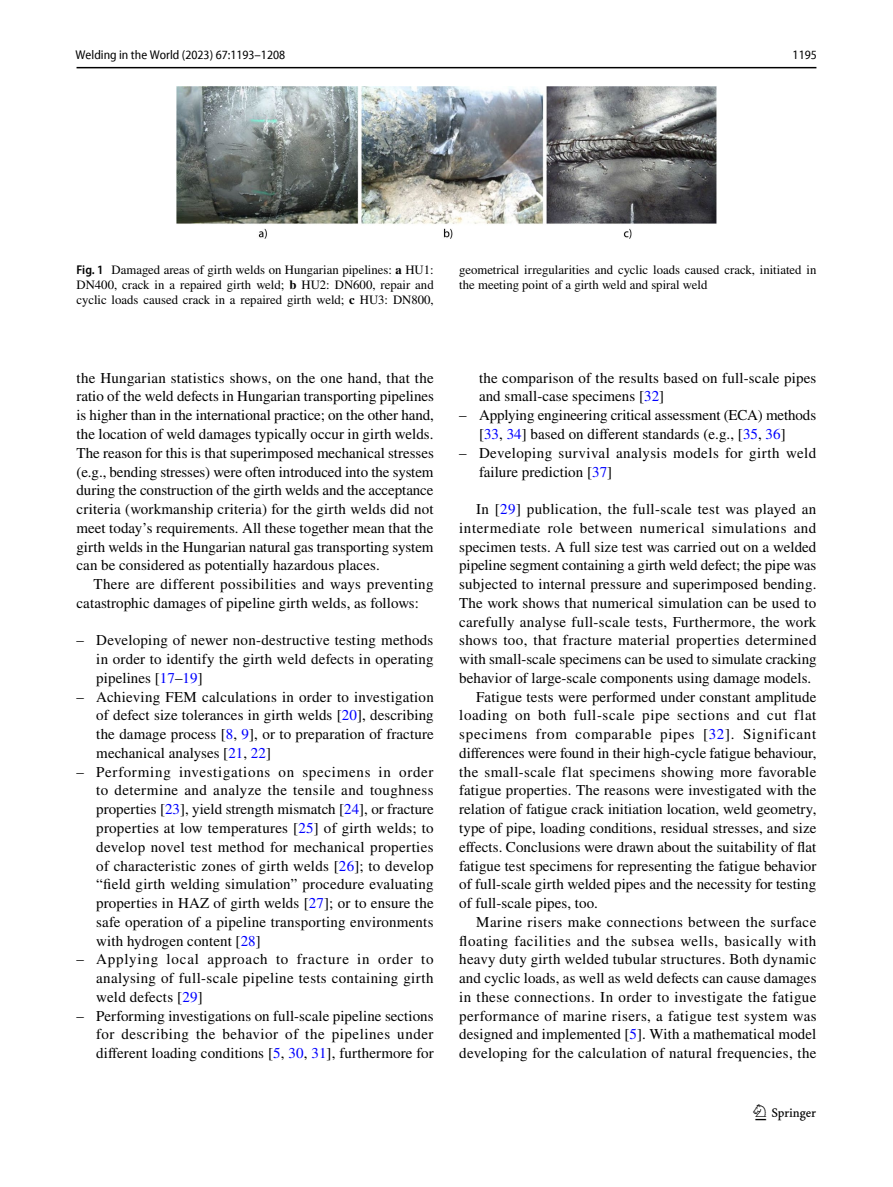
<style>
.page{position:relative;width:893px;height:1187px;background:#fff}
.page>*{position:absolute;margin:0;border:0;box-sizing:border-box;transform-origin:0 0}
.t1{font:22.5px "Springnew Regular 3";color:#000}
.t2{font:15px/18.8px "STIX";letter-spacing:.01em;color:#000;text-align:justify}
.t3{font:15px/18.8px "STIX";letter-spacing:.03em;color:#000}
.t4{font:15px/18.8px "STIX";letter-spacing:-.01em;color:#000}
.t5{font:15px "STIX";letter-spacing:.04em;color:#000}
.t6{font:15px "STIX";letter-spacing:.035em;color:#000}
.t7{font:15px "STIX";letter-spacing:.05em;color:#000}
.t8{font:12.75px/15px "STIX";color:#000;text-align:justify}
.t9{font:semi-condensed 12.75px "Myriad Pro Unic";color:#000}
.s1{font-family:"Myriad Pro";font-weight:600;font-stretch:semi-condensed}
.s2{font-weight:700}
.s3{color:#00f}
</style>
<div class="page">
<hr style="left:77px;top:67px;width:739px;height:1px;background:#000">
<img style="left:176px;top:87px;width:540px;height:151px">
<p class="t9" style="left:76px;top:50px;width:211px">Welding in the World (2023) 67:1193–1208</p>
<p class="t9" style="left:793px;top:50px;width:26px">1195</p>
<p class="t8" style="left:77px;top:263px;width:359px"><span class="s1">Fig. 1</span> Damaged areas of girth welds on Hungarian pipelines: <span class="s2">a</span> HU1:<br>DN400, crack in a repaired girth weld; <span class="s2">b</span> HU2: DN600, repair and cyclic loads caused crack in a repaired girth weld; <span class="s2">c</span> HU3: DN800,</p>
<p class="t8" style="left:459px;top:263px;width:359px">geometrical irregularities and cyclic loads caused crack, initiated in the meeting point of a girth weld and spiral weld</p>
<p class="t2" style="left:77px;top:369px;width:359px">the Hungarian statistics shows, on the one hand, that the ratio of the weld defects in Hungarian transporting pipelines is higher than in the international practice; on the other hand, the location of weld damages typically occur in girth welds.<br>The reason for this is that superimposed mechanical stresses (e.g., bending stresses) were often introduced into the system during the construction of the girth welds and the acceptance criteria (workmanship criteria) for the girth welds did not meet today’s requirements. All these together mean that the girth welds in the Hungarian natural gas transporting system can be considered as potentially hazardous places.</p>
<p class="t2" style="left:77px;top:575px;width:358px;text-indent:17px">There are different possibilities and ways preventing catastrophic damages of pipeline girth welds, as follows:</p>
<p class="t2" style="left:96px;top:632px;width:339px;text-indent:-20px">– Developing of newer non-destructive testing methods in order to identify the girth weld defects in operating pipelines [<span class="s3">17</span>–<span class="s3">19</span>]</p>
<p class="t2" style="left:96px;top:688px;width:339px;text-indent:-20px">– Achieving FEM calculations in order to investigation of defect size tolerances in girth welds [<span class="s3">20</span>], describing the damage process [<span class="s3">8</span>, <span class="s3">9</span>], or to preparation of fracture mechanical analyses [<span class="s3">21</span>, <span class="s3">22</span>]</p>
<p class="t2" style="left:96px;top:763px;width:339px;text-indent:-20px">– Performing investigations on specimens in order to determine and analyze the tensile and toughness properties [<span class="s3">23</span>], yield strength mismatch [<span class="s3">24</span>], or fracture properties at low temperatures [<span class="s3">25</span>] of girth welds; to develop novel test method for mechanical properties of characteristic zones of girth welds [<span class="s3">26</span>]; to develop “field girth welding simulation” procedure evaluating properties in HAZ of girth welds [<span class="s3">27</span>]; or to ensure the safe operation of a pipeline transporting environments with hydrogen content [<span class="s3">28</span>]</p>
<p class="t2" style="left:96px;top:950px;width:339px;text-indent:-20px">– Applying local approach to fracture in order to analysing of full-scale pipeline tests containing girth weld defects [<span class="s3">29</span>]</p>
<p class="t2" style="left:96px;top:1007px;width:339px;text-indent:-20px">– Performing investigations on full-scale pipeline sections for describing the behavior of the pipelines under different loading conditions [<span class="s3">5</span>, <span class="s3">30</span>, <span class="s3">31</span>], furthermore for</p>
<p class="t2" style="left:479px;top:369px;width:339px">the comparison of the results based on full-scale pipes and small-case specimens [<span class="s3">32</span>]</p>
<p class="t4" style="left:479px;top:407px;width:339px;text-indent:-20px">– Applying engineering critical assessment (ECA) methods [<span class="s3">33</span>, <span class="s3">34</span>] based on different standards (e.g., [<span class="s3">35</span>, <span class="s3">36</span>]</p>
<p class="t3" style="left:479px;top:444px;width:339px;text-indent:-20px">– Developing survival analysis models for girth weld failure prediction [<span class="s3">37</span>]</p>
<p class="t2" style="left:476px;top:500px;width:341px">In [<span class="s3">29</span>] publication, the full-scale test was played an</p>
<p class="t6" style="left:459px;top:517px;width:359px">intermediate role between numerical simulations and</p>
<p class="t2" style="left:459px;top:538px;width:359px">specimen tests. A full size test was carried out on a welded</p>
<p class="t4" style="left:459px;top:557px;width:358px">pipeline segment containing a girth weld defect; the pipe was</p>
<p class="t2" style="left:459px;top:575px;width:359px">subjected to internal pressure and superimposed bending.</p>
<p class="t2" style="left:459px;top:594px;width:358px">The work shows that numerical simulation can be used to</p>
<p class="t2" style="left:459px;top:613px;width:359px">carefully analyse full-scale tests, Furthermore, the work</p>
<p class="t2" style="left:459px;top:632px;width:359px">shows too, that fracture material properties determined</p>
<p class="t2" style="left:459px;top:650px;width:359px">with small-scale specimens can be used to simulate cracking</p>
<p class="t2" style="left:459px;top:669px;width:354px">behavior of large-scale components using damage models.</p>
<p class="t2" style="left:476px;top:688px;width:342px">Fatigue tests were performed under constant amplitude</p>
<p class="t5" style="left:459px;top:705px;width:359px">loading on both full-scale pipe sections and cut flat</p>
<p class="t7" style="left:459px;top:723px;width:358px">specimens from comparable pipes [<span class="s3">32</span>]. Significant</p>
<p class="t2" style="left:459px;top:744px;width:359px">differences were found in their high-cycle fatigue behaviour,</p>
<p class="t2" style="left:459px;top:763px;width:359px">the small-scale flat specimens showing more favorable</p>
<p class="t2" style="left:459px;top:782px;width:359px">fatigue properties. The reasons were investigated with the</p>
<p class="t2" style="left:459px;top:800px;width:359px">relation of fatigue crack initiation location, weld geometry,</p>
<p class="t2" style="left:459px;top:819px;width:359px">type of pipe, loading conditions, residual stresses, and size</p>
<p class="t2" style="left:459px;top:838px;width:359px">effects. Conclusions were drawn about the suitability of flat</p>
<p class="t2" style="left:459px;top:857px;width:359px">fatigue test specimens for representing the fatigue behavior</p>
<p class="t2" style="left:459px;top:875px;width:358px">of full-scale girth welded pipes and the necessity for testing</p>
<p class="t2" style="left:459px;top:894px;width:140px">of full-scale pipes, too.</p>
<p class="t3" style="left:476px;top:913px;width:342px">Marine risers make connections between the surface</p>
<p class="t5" style="left:459px;top:930px;width:359px">floating facilities and the subsea wells, basically with</p>
<p class="t2" style="left:459px;top:950px;width:359px">heavy duty girth welded tubular structures. Both dynamic</p>
<p class="t2" style="left:459px;top:969px;width:359px">and cyclic loads, as well as weld defects can cause damages</p>
<p class="t3" style="left:459px;top:988px;width:359px">in these connections. In order to investigate the fatigue</p>
<p class="t3" style="left:459px;top:1007px;width:359px">performance of marine risers, a fatigue test system was</p>
<p class="t2" style="left:459px;top:1025px;width:359px">designed and implemented [<span class="s3">5</span>]. With a mathematical model</p>
<p class="t2" style="left:459px;top:1044px;width:359px">developing for the calculation of natural frequencies, the</p>
<h1 class="t1" style="left:755px;top:1104px;width:62px">1 3</h1>
</div>
